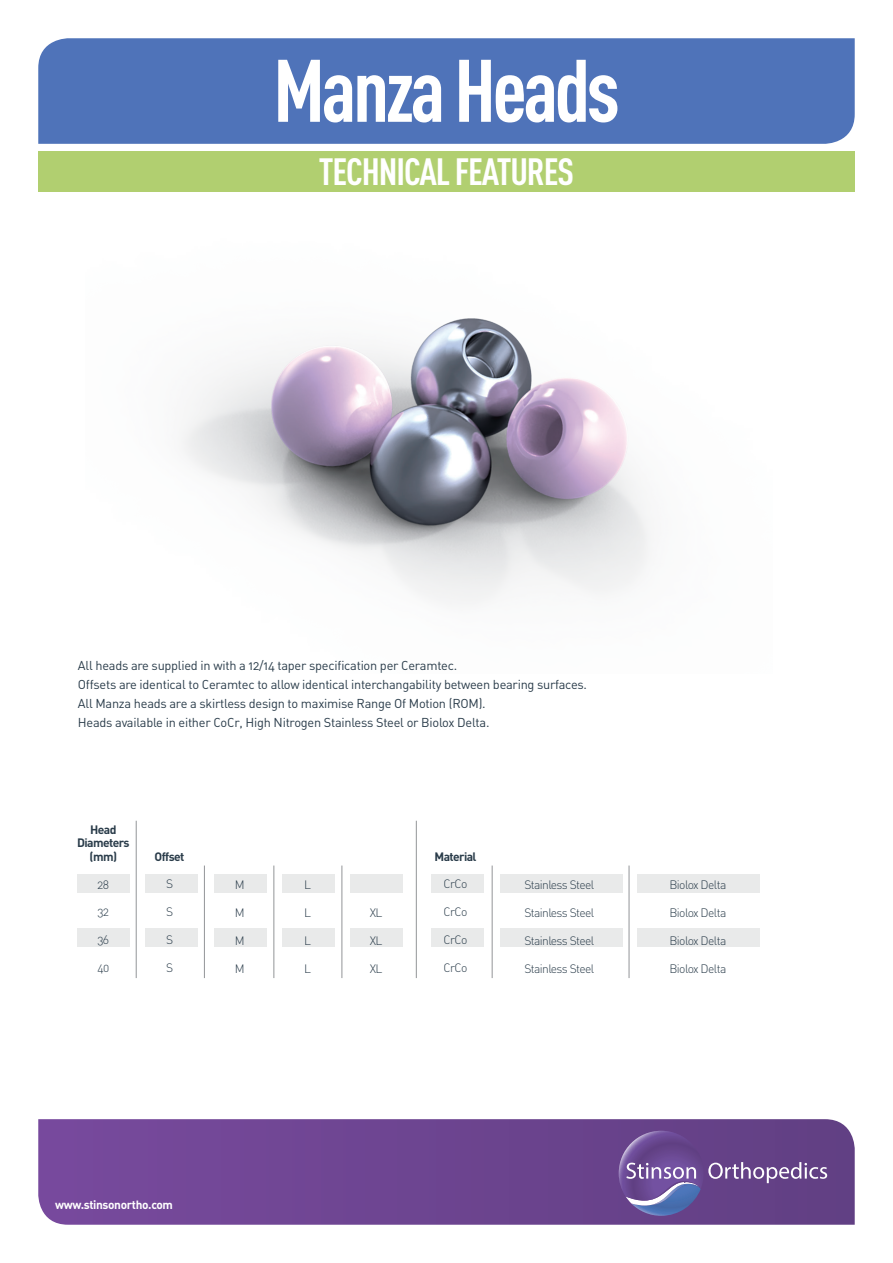
<style>
.page{position:relative;width:893px;height:1263px;background:#fff}
.page>*{position:absolute;margin:0;border:0;box-sizing:border-box;transform-origin:0 0}
.t1{font:700 87.15px "DIN Cond";letter-spacing:-.04em;color:#fff}
.t2{font:700 37.5px "DIN Cond";letter-spacing:-.03em;color:#fff}
.t3{font:12.75px "DIN Regular Alternate";letter-spacing:-.02em;color:#2a3c4a}
.t4{font:12.15px "DIN Light Alternate";letter-spacing:-.05em;color:#2a3c4a}
.t5{font:700 12.15px "DIN";letter-spacing:-.05em;color:#2a3c4a}
.t6{font:11.85px "DIN Bold Alternate";letter-spacing:-.03em;color:#fff}
</style>
<div class="page">
<img style="left:181px;top:318px;width:469px;height:287px">
<div style="left:38px;top:151px;width:817px;height:40px;background:#b1cf70"></div>
<svg style="left:38px;top:1119px;width:817px;height:106px;background:#704793"></svg>
<svg style="left:619px;top:1131px;width:208px;height:85px;background:#6f5394"></svg>
<div style="left:38px;top:38px;width:817px;height:106px;background:#4f73b9"></div>
<div style="left:78px;top:874px;width:52px;height:19px;background:#e9eaea"></div>
<div style="left:146px;top:874px;width:52px;height:19px;background:#e9eaea"></div>
<div style="left:214px;top:874px;width:52px;height:19px;background:#e9eaea"></div>
<div style="left:282px;top:874px;width:52px;height:19px;background:#e9eaea"></div>
<div style="left:350px;top:874px;width:53px;height:19px;background:#e9eaea"></div>
<div style="left:432px;top:874px;width:52px;height:19px;background:#e9eaea"></div>
<div style="left:500px;top:874px;width:122px;height:19px;background:#e9eaea"></div>
<div style="left:638px;top:874px;width:122px;height:19px;background:#e9eaea"></div>
<div style="left:78px;top:928px;width:52px;height:19px;background:#e9eaea"></div>
<div style="left:146px;top:928px;width:52px;height:19px;background:#e9eaea"></div>
<div style="left:214px;top:928px;width:52px;height:19px;background:#e9eaea"></div>
<div style="left:282px;top:928px;width:52px;height:19px;background:#e9eaea"></div>
<div style="left:350px;top:928px;width:53px;height:19px;background:#e9eaea"></div>
<div style="left:432px;top:928px;width:52px;height:19px;background:#e9eaea"></div>
<div style="left:500px;top:928px;width:122px;height:19px;background:#e9eaea"></div>
<div style="left:638px;top:928px;width:122px;height:19px;background:#e9eaea"></div>
<hr style="left:136px;top:821px;width:1px;height:157px;background:#939598">
<hr style="left:416px;top:821px;width:1px;height:157px;background:#939598">
<hr style="left:204px;top:865px;width:1px;height:113px;background:#939598">
<hr style="left:492px;top:865px;width:1px;height:113px;background:#939598">
<hr style="left:629px;top:865px;width:1px;height:113px;background:#939598">
<hr style="left:274px;top:865px;width:1px;height:113px;background:#939598">
<hr style="left:342px;top:865px;width:1px;height:113px;background:#939598">
<p class="t1" style="left:273px;top:38px;width:348px">Manza Heads</p>
<p class="t2" style="left:319px;top:149px;width:257px">TECHNICAL FEATURES</p>
<p class="t3" style="left:78px;top:657px;width:381px">All heads are supplied in with a 12/14 taper specification per Ceramtec.</p>
<p class="t3" style="left:78px;top:676px;width:511px">Offsets are identical to Ceramtec to allow identical interchangability between bearing surfaces.</p>
<p class="t3" style="left:78px;top:695px;width:409px">All Manza heads are a skirtless design to maximise Range Of Motion (ROM).</p>
<p class="t3" style="left:78px;top:715px;width:413px">Heads available in either CoCr, High Nitrogen Stainless Steel or Biolox Delta.</p>
<p class="t5" style="left:90px;top:821px;width:28px">Head</p>
<p class="t5" style="left:77px;top:835px;width:54px">Diameters</p>
<p class="t5" style="left:90px;top:848px;width:29px">(mm)</p>
<p class="t4" style="left:97px;top:877px;width:13px">28</p>
<p class="t4" style="left:98px;top:904px;width:13px">32</p>
<p class="t4" style="left:97px;top:932px;width:13px">36</p>
<p class="t4" style="left:97px;top:960px;width:13px">40</p>
<p class="t5" style="left:155px;top:848px;width:31px">Offset</p>
<p class="t4" style="left:166px;top:876px;width:9px">S</p>
<p class="t4" style="left:166px;top:904px;width:9px">S</p>
<p class="t4" style="left:166px;top:932px;width:9px">S</p>
<p class="t4" style="left:166px;top:960px;width:9px">S</p>
<p class="t4" style="left:235px;top:877px;width:11px">M</p>
<p class="t4" style="left:235px;top:905px;width:11px">M</p>
<p class="t4" style="left:235px;top:933px;width:11px">M</p>
<p class="t4" style="left:235px;top:961px;width:11px">M</p>
<p class="t4" style="left:304px;top:877px;width:8px">L</p>
<p class="t4" style="left:304px;top:905px;width:8px">L</p>
<p class="t4" style="left:304px;top:933px;width:8px">L</p>
<p class="t4" style="left:304px;top:961px;width:8px">L</p>
<p class="t4" style="left:370px;top:905px;width:14px">XL</p>
<p class="t4" style="left:370px;top:933px;width:14px">XL</p>
<p class="t4" style="left:370px;top:961px;width:14px">XL</p>
<p class="t5" style="left:434px;top:848px;width:44px">Material</p>
<p class="t4" style="left:444px;top:876px;width:25px">CrCo</p>
<p class="t4" style="left:444px;top:904px;width:25px">CrCo</p>
<p class="t4" style="left:444px;top:932px;width:25px">CrCo</p>
<p class="t4" style="left:444px;top:960px;width:25px">CrCo</p>
<p class="t4" style="left:524px;top:877px;width:72px">Stainless Steel</p>
<p class="t4" style="left:524px;top:905px;width:72px">Stainless Steel</p>
<p class="t4" style="left:524px;top:933px;width:72px">Stainless Steel</p>
<p class="t4" style="left:524px;top:961px;width:72px">Stainless Steel</p>
<p class="t4" style="left:669px;top:877px;width:58px">Biolox Delta</p>
<p class="t4" style="left:669px;top:905px;width:58px">Biolox Delta</p>
<p class="t4" style="left:669px;top:933px;width:58px">Biolox Delta</p>
<p class="t4" style="left:669px;top:961px;width:58px">Biolox Delta</p>
<p class="t6" style="left:55px;top:1197px;width:119px">www.stinsonortho.com</p>
</div>
